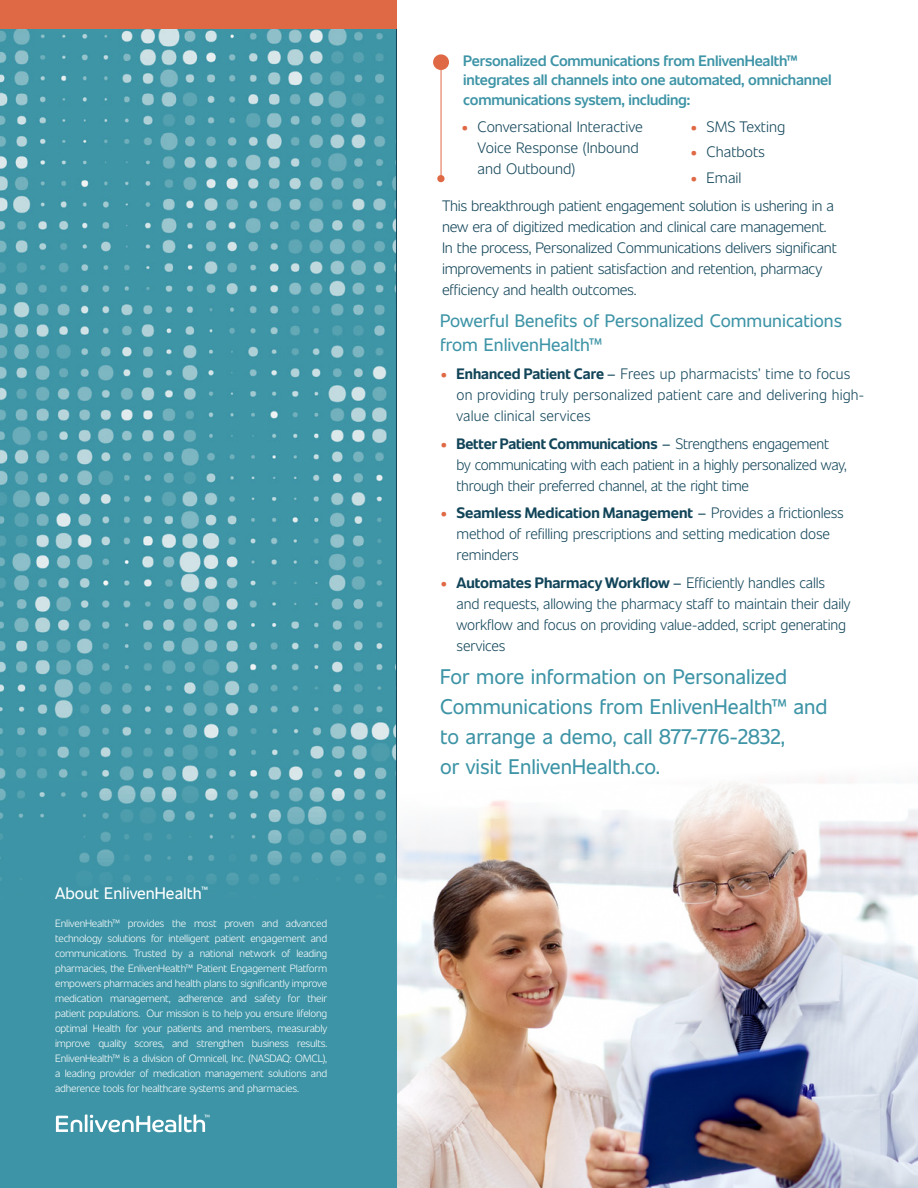
<style>
.page{position:relative;width:918px;height:1188px;background:#fff}
.page>*{position:absolute;margin:0;border:0;box-sizing:border-box;transform-origin:0 0}
.t1{font:21px/30px "Unitext";color:#3d94a6}
.t2{font:18px/24px "Unitext";color:#3d94a6}
.t3{font:16.5px "Unitext";color:#fff}
.t4{font:300 15px/21px "Unitext";letter-spacing:-.015em;color:#124559}
.t5{font:300 15px/21px "Unitext";letter-spacing:.01em;color:#124559}
.t6{font:600 15px/19.5px "Unitext";letter-spacing:-.015em;color:#3d94a6}
.t7{font:300 10.5px/15px "Unitext";letter-spacing:-.02em;color:#fff;text-align:justify}
.s1{font-weight:900;color:#e06945}
.s2{font-weight:700}
.s3{font-weight:400}
</style>
<div class="page">
<img style="left:396px;top:778px;width:522px;height:410px">
<div style="left:0;top:519px;width:396px;height:669px;background:#3d94a6"></div>
<img style="left:0;top:29px;width:395px;height:1104px">
<svg style="left:56px;top:1114px;width:154px;height:18px"></svg>
<div style="left:0;top:0;width:396px;height:29px;background:#e06945"></div>
<div style="left:433px;top:54px;width:16px;height:16px;background:#e06945;border-radius:8px"></div>
<hr style="left:441px;top:63px;width:1px;height:116px;background:#e06945">
<div style="left:437px;top:175px;width:8px;height:7px;background:#e06945;border-radius:4px"></div>
<p class="t3" style="left:55px;top:881px;width:155px">About EnlivenHealth<sup>™</sup></p>
<p class="t7" style="left:55px;top:915px;width:274px">EnlivenHealth™ provides the most proven and advanced technology solutions for intelligent patient engagement and communications. Trusted by a national network of leading pharmacies, the EnlivenHealth™ Patient Engagement Platform empowers pharmacies and health plans to significantly improve medication management, adherence and safety for their patient populations. Our mission is to help you ensure lifelong optimal Health for your patients and members, measurably improve quality scores, and strengthen business results.<br>EnlivenHealth™ is a division of Omnicell, Inc. (NASDAQ: OMCL), a leading provider of medication management solutions and adherence tools for healthcare systems and pharmacies.</p>
<p class="t6" style="left:463px;top:50px;width:370px">Personalized Communications from EnlivenHealth™ integrates all channels into one automated, omnichannel communications system, including:</p>
<p class="t4" style="left:478px;top:116px;width:167px;text-indent:-16px"><span class="s1">•</span> Conversational Interactive<br>Voice Response (Inbound and Outbound)</p>
<p class="t4" style="left:690px;top:115px;width:97px"><span class="s1">•</span> SMS Texting</p>
<p class="t4" style="left:690px;top:140px;width:76px"><span class="s1">•</span> Chatbots</p>
<p class="t4" style="left:442px;top:163px;width:393px;line-height:28px;text-indent:248px"><span class="s1">•</span> Email<br>This breakthrough patient engagement solution is ushering in a</p>
<p class="t4" style="left:442px;top:215px;width:396px">new era of digitized medication and clinical care management.<br>In the process, Personalized Communications delivers significant improvements in patient satisfaction and retention, pharmacy efficiency and health outcomes.</p>
<p class="t2" style="left:440px;top:308px;width:403px">Powerful Benefits of Personalized Communications from EnlivenHealth™</p>
<p class="t5" style="left:457px;top:362px;width:409px;text-indent:-16px"><span class="s1">•</span> <span class="s2">Enhanced Patient Care</span> <span class="s3">–</span> Frees up pharmacists’ time to focus on providing truly personalized patient care and delivering high&shy;value clinical services</p>
<p class="t4" style="left:457px;top:432px;width:392px;text-indent:-16px"><span class="s1">•</span> <span class="s2">Better Patient Communications</span> <span class="s3">–</span> Strengthens engagement by communicating with each patient in a highly personalized way, through their preferred channel, at the right time</p>
<p class="t4" style="left:457px;top:502px;width:389px;text-indent:-17px"><span class="s1">•</span> <span class="s2">Seamless Medication Management</span> <span class="s3">–</span> Provides a frictionless method of refilling prescriptions and setting medication dose reminders</p>
<p class="t4" style="left:457px;top:571px;width:395px;text-indent:-17px"><span class="s1">•</span> <span class="s2">Automates Pharmacy Workflow</span> <span class="s3">–</span> Efficiently handles calls and requests, allowing the pharmacy staff to maintain their daily workflow and focus on providing value-added, script generating services</p>
<h1 class="t1" style="left:440px;top:660px;width:389px">For more information on Personalized Communications from EnlivenHealth™ and to arrange a demo, call 877-776-2832,<br>or visit EnlivenHealth.co.</h1>
</div>
